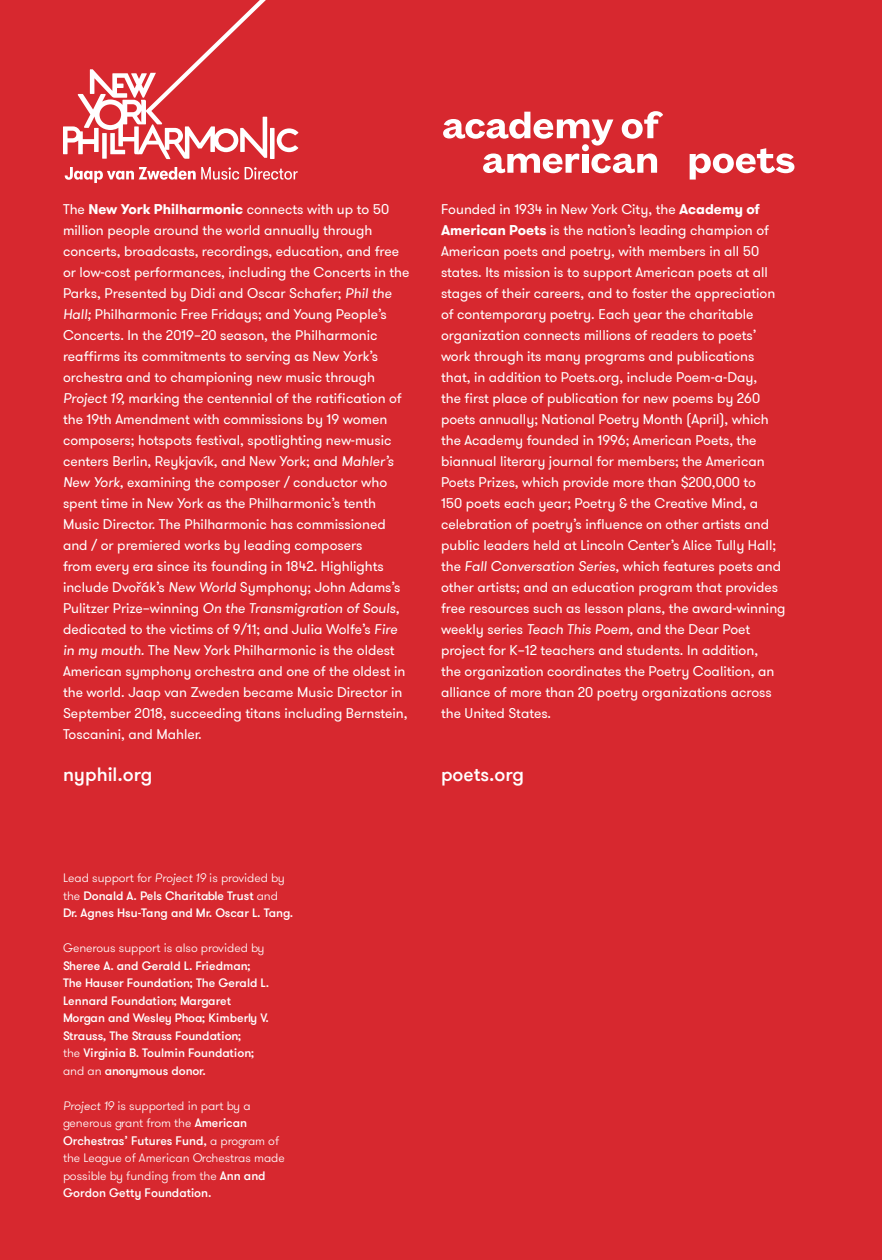
<style>
.page{position:relative;width:882px;height:1260px;background:#d7282f}
.page>*{position:absolute;margin:0;border:0;box-sizing:border-box;transform-origin:0 0}
.t1{font:500 19.25px "GT Walsheim Pro";color:#fff}
.t2{font:14px/21px "GT Walsheim Pro";color:#fff}
.t3{font:500 12.25px/17.5px "GT Walsheim";color:#fff}
.t4{font:300 12.25px/17.5px "GT Walsheim";color:#fff}
.t5{font:500 12.25px "GT Walsheim Pro";color:#fff}
.s1{font-weight:700}
.s2{font-style:italic}
.s3{font-weight:300}
.s4{font-family:"GT Walsheim Pro";font-weight:300;font-style:italic}
.s5{font-family:"GT Walsheim Pro";font-style:italic}
.s6{font-family:"GT Walsheim Pro";font-weight:500}
.s7{font-family:"GT Walsheim";font-weight:300}
</style>
<div class="page">
<svg style="left:65px;top:167px;width:233px;height:16px"></svg>
<svg style="left:63px;top:0;width:236px;height:159px"></svg>
<svg style="left:690px;top:148px;width:104px;height:32px"></svg>
<svg style="left:443px;top:112px;width:170px;height:34px"></svg>
<svg style="left:622px;top:111px;width:41px;height:28px"></svg>
<svg style="left:483px;top:154px;width:96px;height:19px"></svg>
<div style="left:582px;top:154px;width:7px;height:19px;background:#fff"></div>
<svg style="left:591px;top:154px;width:66px;height:19px"></svg>
<div style="left:582px;top:144px;width:7px;height:7px;background:#fff;border-radius:50%"></div>
<p class="t2" style="left:63px;top:198px;width:348px">The <span class="s1">New York Philharmonic</span> connects with up to 50 million people around the world annually through concerts, broadcasts, recordings, education, and free or low-cost performances, including the Concerts in the Parks, Presented by Didi and Oscar Schafer; <span class="s2">Phil the Hall;</span> Philharmonic Free Fridays; and Young People’s Concerts. In the 2019–20 season, the Philharmonic reaffirms its commitments to serving as New York’s orchestra and to championing new music through <span class="s2">Project 19,</span> marking the centennial of the ratification of the 19th Amendment with commissions by 19 women composers; hotspots festival, spotlighting new-music centers Berlin, Reykjavík, and New York; and <span class="s2">Mahler’s New York,</span> examining the composer / conductor who spent time in New York as the Philharmonic’s tenth Music Director. The Philharmonic has commissioned and / or premiered works by leading composers<br>from every era since its founding in 1842. Highlights include Dvořák’s <span class="s2">New World</span> Symphony; John Adams’s Pulitzer Prize–winning <span class="s2">On the Transmigration of Souls, </span>dedicated to the victims of 9/11; and Julia Wolfe’s <span class="s2">Fire in my mouth.</span> The New York Philharmonic is the oldest American symphony orchestra and one of the oldest in the world. Jaap van Zweden became Music Director in September 2018, succeeding titans including Bernstein, Toscanini, and Mahler.</p>
<h1 class="t1" style="left:63px;top:762px;width:91px">nyphil.org</h1>
<p class="t2" style="left:441px;top:198px;width:346px">Founded in 1934 in New York City, the <span class="s1">Academy of American Poets</span> is the nation’s leading champion of American poets and poetry, with members in all 50 states. Its mission is to support American poets at all stages of their careers, and to foster the appreciation of contemporary poetry. Each year the charitable organization connects millions of readers to poets’ work through its many programs and publications that, in addition to Poets.org, include Poem-a-Day,<br>the first place of publication for new poems by 260 poets annually; National Poetry Month (April), which the Academy founded in 1996; American Poets, the biannual literary journal for members; the American Poets Prizes, which provide more than $200,000 to<br>150 poets each year; Poetry &amp; the Creative Mind, a celebration of poetry’s influence on other artists and public leaders held at Lincoln Center’s Alice Tully Hall; the <span class="s2">Fall Conversation Series,</span> which features poets and other artists; and an education program that provides free resources such as lesson plans, the award-winning weekly series <span class="s2">Teach This Poem,</span> and the Dear Poet project for K–12 teachers and students. In addition,<br>the organization coordinates the Poetry Coalition, an alliance of more than 20 poetry organizations across the United States.</p>
<h1 class="t1" style="left:441px;top:762px;width:85px">poets.org</h1>
<p class="t3" style="left:63px;top:869px;width:232px"><span class="s3">Lead support for</span> <span class="s4">Project 19</span> <span class="s3">is provided by the</span> Donald A. Pels Charitable Trust <span class="s3">and<br></span>Dr. Agnes Hsu-Tang and Mr. Oscar L. Tang.</p>
<p class="t4" style="left:63px;top:939px;width:203px">Generous support is also provided by</p>
<p class="t3" style="left:63px;top:956px;width:208px">Sheree A. and Gerald L. Friedman;<br>The Hauser Foundation; The Gerald L.<br>Lennard Foundation; Margaret<br>Morgan and Wesley Phoa; Kimberly V.<br>Strauss, The Strauss Foundation;<br><span class="s3">the</span> Virginia B. Toulmin Foundation; <span class="s3">and an</span> anonymous donor.</p>
<p class="t4" style="left:63px;top:1096px;width:189px"><span class="s5">Project 19</span> is supported in part by a generous grant from the <span class="s6">American</span></p>
<p class="t5" style="left:63px;top:1133px;width:218px">Orchestras’ Futures Fund, <span class="s7">a program of</span></p>
<p class="t4" style="left:63px;top:1149px;width:223px">the League of American Orchestras made possible by funding from the <span class="s6">Ann and</span></p>
<p class="t5" style="left:63px;top:1185px;width:150px">Gordon Getty Foundation.</p>
</div>
